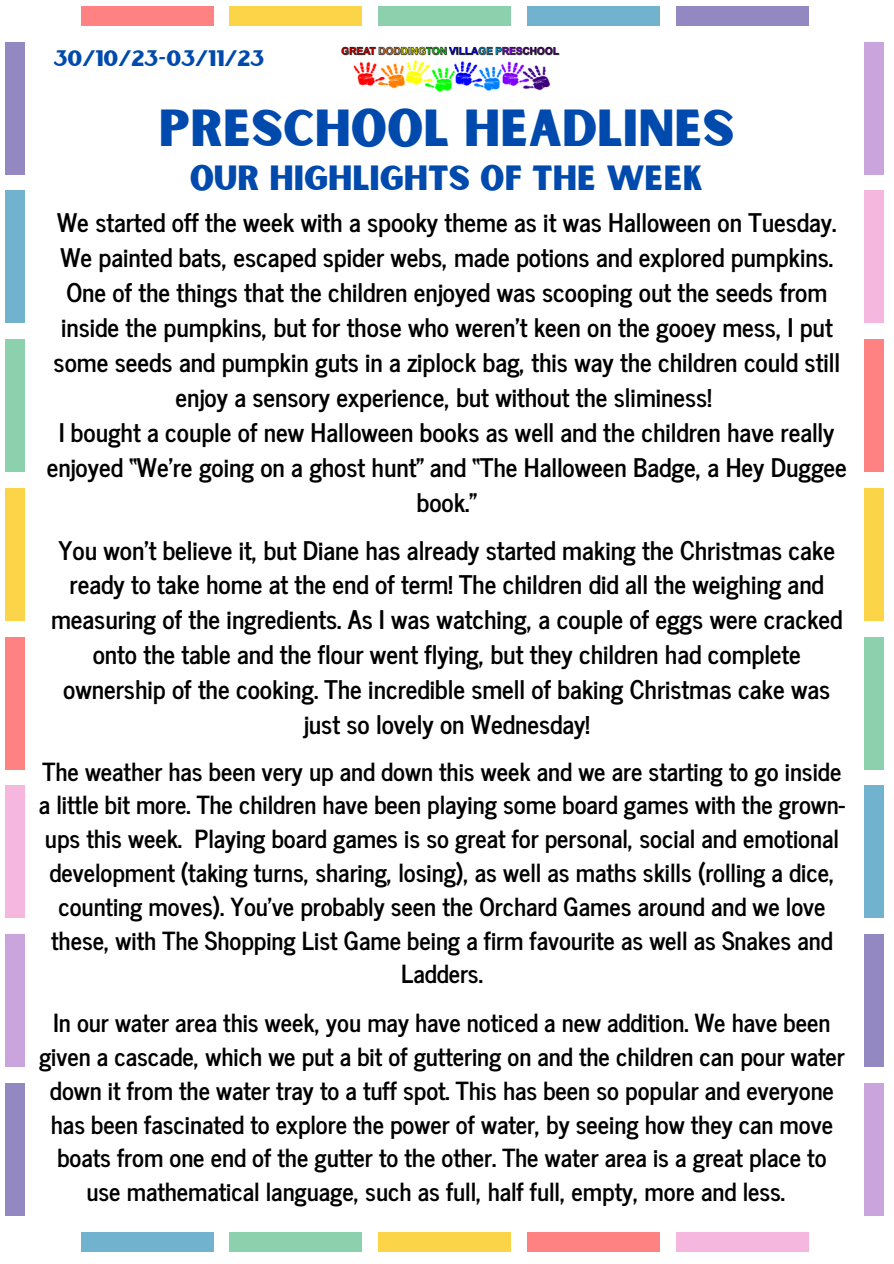
<style>
.page{position:relative;width:894px;height:1264px;background:#fff}
.page>*{position:absolute;margin:0;border:0;box-sizing:border-box;transform-origin:0 0}
.t1{font:49.8px "Sunborn Sans One";color:#004aad}
.t2{font:33.45px "Sunborn Sans One";color:#004aad}
.t3{font:700 25.5px/35px "News Cycle";color:#000;text-align:center}
.t4{font:700 24.75px/33.8px "News Cycle";color:#000;text-align:center}
.t5{font:21.45px "Sunborn Sans One";color:#004aad}
</style>
<div class="page">
<div style="left:864px;top:488px;width:19px;height:132px;background:#fbd447"></div>
<div style="left:6px;top:42px;width:19px;height:132px;background:#9488c3"></div>
<div style="left:6px;top:1082px;width:19px;height:133px;background:#9488c3"></div>
<div style="left:6px;top:934px;width:19px;height:132px;background:#caa4dd"></div>
<div style="left:6px;top:785px;width:19px;height:132px;background:#f5b7de"></div>
<div style="left:6px;top:637px;width:19px;height:132px;background:#ff8282"></div>
<div style="left:6px;top:488px;width:19px;height:132px;background:#fbd447"></div>
<div style="left:6px;top:339px;width:19px;height:132px;background:#8bd1ad"></div>
<div style="left:6px;top:191px;width:19px;height:132px;background:#71b3cf"></div>
<div style="left:864px;top:42px;width:19px;height:132px;background:#caa4dd"></div>
<div style="left:864px;top:1082px;width:19px;height:133px;background:#caa4dd"></div>
<div style="left:864px;top:934px;width:19px;height:132px;background:#9488c3"></div>
<div style="left:864px;top:785px;width:19px;height:132px;background:#71b3cf"></div>
<div style="left:864px;top:637px;width:19px;height:132px;background:#8bd1ad"></div>
<div style="left:864px;top:339px;width:19px;height:132px;background:#ff8282"></div>
<div style="left:864px;top:191px;width:19px;height:132px;background:#f5b7de"></div>
<div style="left:676px;top:1231px;width:132px;height:20px;background:#f5b7de"></div>
<div style="left:81px;top:1231px;width:132px;height:20px;background:#71b3cf"></div>
<div style="left:229px;top:1231px;width:133px;height:20px;background:#8bd1ad"></div>
<div style="left:378px;top:1231px;width:132px;height:20px;background:#fbd447"></div>
<div style="left:527px;top:1231px;width:132px;height:20px;background:#ff8282"></div>
<div style="left:676px;top:6px;width:132px;height:19px;background:#9488c3"></div>
<div style="left:81px;top:6px;width:132px;height:19px;background:#ff8282"></div>
<div style="left:229px;top:6px;width:133px;height:19px;background:#fbd447"></div>
<div style="left:378px;top:6px;width:132px;height:19px;background:#8bd1ad"></div>
<div style="left:527px;top:6px;width:132px;height:19px;background:#71b3cf"></div>
<img style="left:341px;top:46px;width:219px;height:46px">
<p class="t5" style="left:54px;top:45px;width:212px">30/10/23-03/11/23</p>
<p class="t1" style="left:159px;top:96px;width:577px">PRESCHOOL HEADLINES</p>
<p class="t2" style="left:190px;top:157px;width:515px">OUR HIGHLIGHTS OF THE WEEK</p>
<p class="t3" style="left:54px;top:203px;width:787px">We started off the week with a spooky theme as it was Halloween on Tuesday.<br>We painted bats, escaped spider webs, made potions and explored pumpkins.<br>One of the things that the children enjoyed was scooping out the seeds from inside the pumpkins, but for those who weren’t keen on the gooey mess, I put some seeds and pumpkin guts in a ziplock bag, this way the children could still enjoy a sensory experience, but without the sliminess!</p>
<p class="t3" style="left:47px;top:413px;width:801px">I bought a couple of new Halloween books as well and the children have really enjoyed “We’re going on a ghost hunt” and “The Halloween Badge, a Hey Duggee book.”</p>
<p class="t3" style="left:51px;top:531px;width:792px">You won’t believe it, but Diane has already started making the Christmas cake ready to take home at the end of term! The children did all the weighing and measuring of the ingredients. As I was watching, a couple of eggs were cracked onto the table and the flour went flying, but they children had complete ownership of the cooking. The incredible smell of baking Christmas cake was just so lovely on Wednesday!</p>
<p class="t4" style="left:39px;top:753px;width:807px">The weather has been very up and down this week and we are starting to go inside a little bit more. The children have been playing some board games with the grown&shy;ups this week. Playing board games is so great for personal, social and emotional development (taking turns, sharing, losing), as well as maths skills (rolling a dice, counting moves). You’ve probably seen the Orchard Games around and we love these, with The Shopping List Game being a firm favourite as well as Snakes and Ladders.</p>
<p class="t4" style="left:39px;top:1004px;width:806px">In our water area this week, you may have noticed a new addition. We have been given a cascade, which we put a bit of guttering on and the children can pour water down it from the water tray to a tuff spot. This has been so popular and everyone has been fascinated to explore the power of water, by seeing how they can move boats from one end of the gutter to the other. The water area is a great place to use mathematical language, such as full, half full, empty, more and less.</p>
</div>
